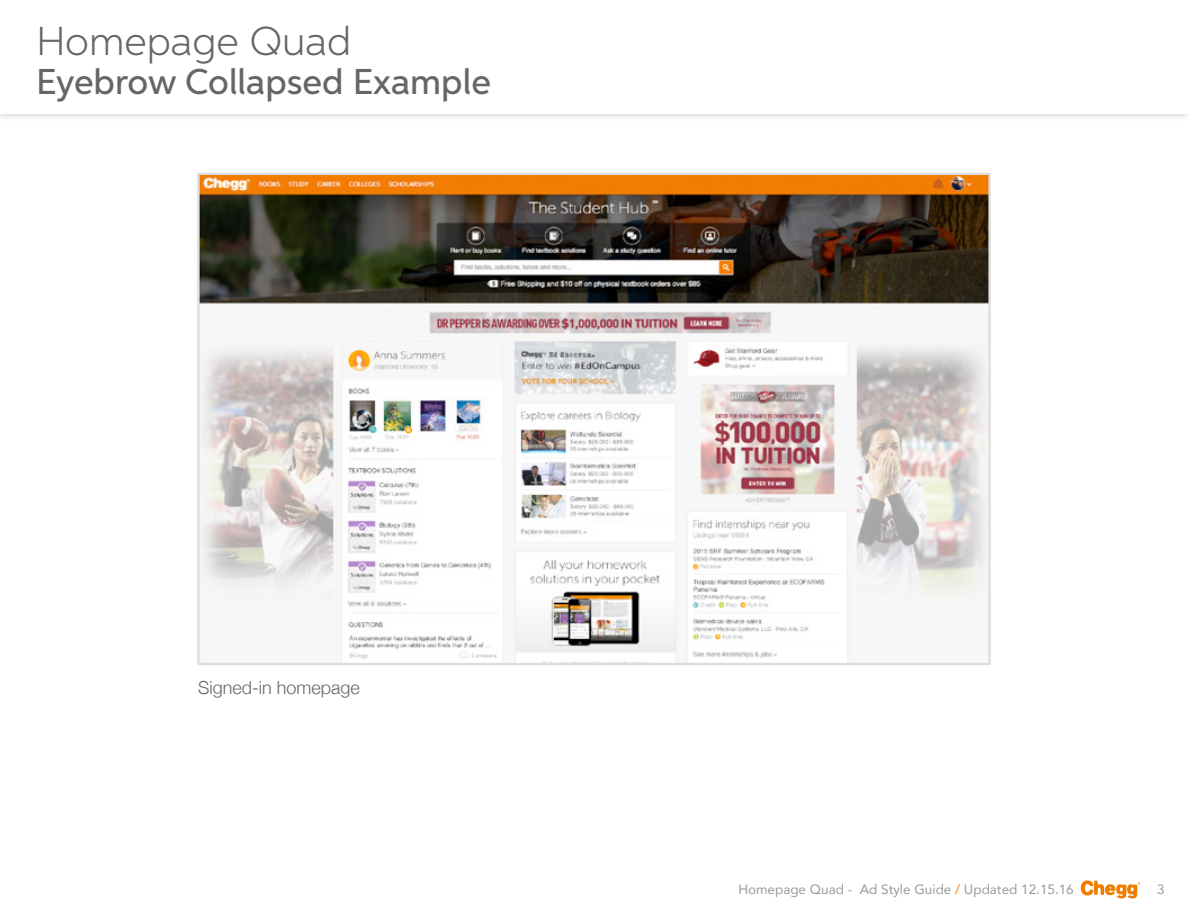
<style>
.page{position:relative;width:1188px;height:918px;background:#fff}
.page>*{position:absolute;margin:0;border:0;box-sizing:border-box;transform-origin:0 0}
.t1{font:300 40.5px "Aspira";color:#666}
.t2{font:500 36px "Aspira";color:#666}
.t3{font:300 18px "Helvetica Neue";color:#666}
.t4{font:13.5px "Avenir";color:#999}
.s1{color:#ff7a00}
</style>
<div class="page">
<svg style="left:1080px;top:880px;width:60px;height:19px"></svg>
<div style="left:0;top:0;width:1188px;height:122px;background:#ccc;opacity:.75"></div>
<div style="left:0;top:0;width:1188px;height:114px;background:#fff"></div>
<img style="left:200px;top:176px;width:788px;height:486px">
<h1 class="t1" style="left:36px;top:17px;width:317px">Homepage Quad</h1>
<h2 class="t2" style="left:36px;top:59px;width:456px">Eyebrow Collapsed Example</h2>
<h3 class="t3" style="left:198px;top:673px;width:163px">Signed-in homepage</h3>
<p class="t4" style="left:738px;top:878px;width:337px">Homepage Quad - Ad Style Guide <span class="s1">/</span> Updated 12.15.16</p>
<p class="t4" style="left:1157px;top:878px;width:9px">3</p>
</div>
